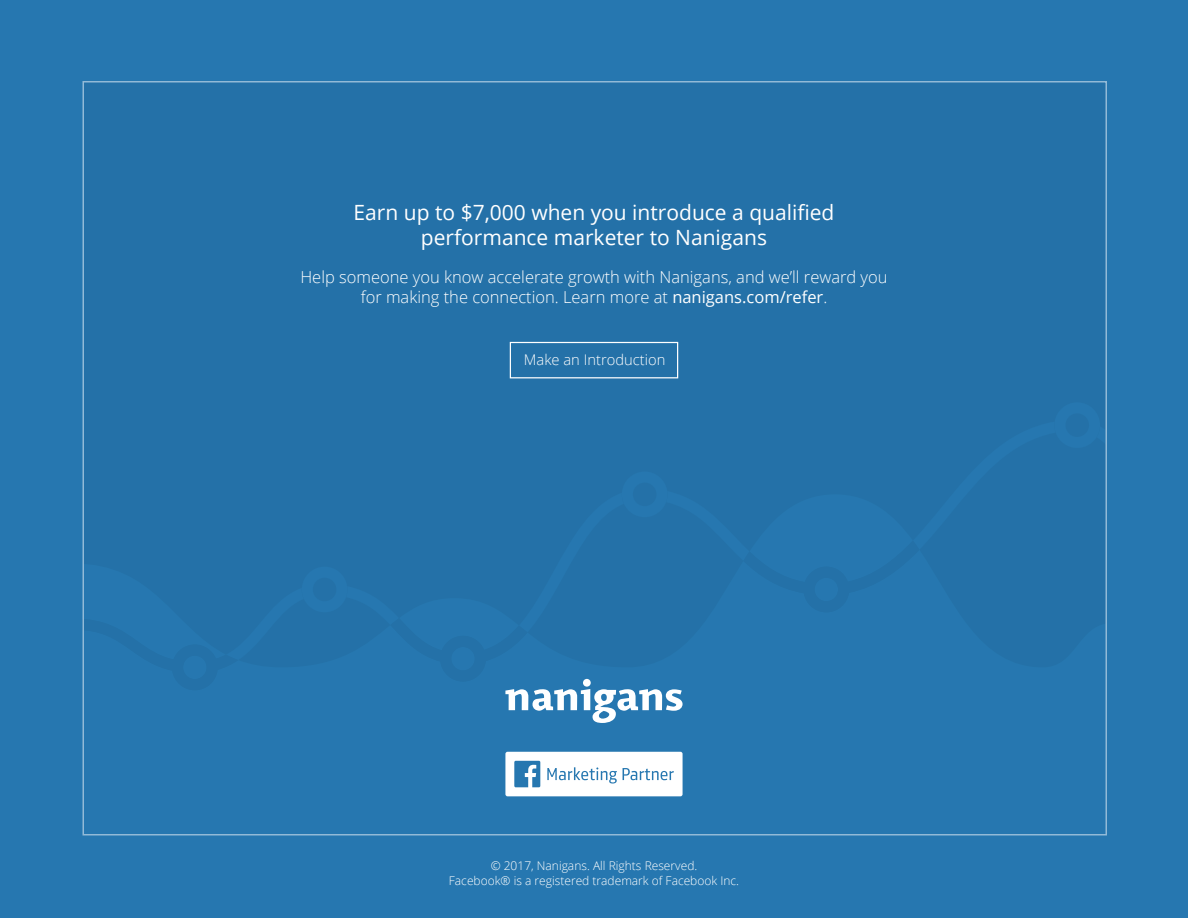
<style>
.page{position:relative;width:1188px;height:918px;background:#2677b0}
.page>*{position:absolute;margin:0;border:0;box-sizing:border-box;transform-origin:0 0}
.t1{font:21px/25.2px "Open Sans";color:#fff;text-align:center}
.t2{font:300 16.5px/19.8px "Open Sans";color:#fff;text-align:center}
.t3{font:300 14.7px "Open Sans";color:#fff}
.t4{font:300 12px/14.4px "Open Sans";color:#fff;text-align:center}
.s1{font-weight:400}
</style>
<div class="page">
<div style="left:83px;top:82px;width:1023px;height:753px;background:#2471a8"></div>
<svg style="left:82px;top:402px;width:1025px;height:321px"></svg>
<svg style="left:505px;top:752px;width:178px;height:44px;background:#e1ecf4"></svg>
<div style="left:510px;top:342px;width:168px;height:36px;border:1px solid #fff"></div>
<p class="t1" style="left:354px;top:199px;width:482px">Earn up to $7,000 when you introduce a qualified performance marketer to Nanigans</p>
<p class="t2" style="left:300px;top:267px;width:589px">Help someone you know accelerate growth with Nanigans, and we’ll reward you for making the connection. Learn more at <span class="s1">nanigans.com/refer</span>.</p>
<p class="t3" style="left:524px;top:350px;width:143px">Make an Introduction</p>
<p class="t4" style="left:449px;top:859px;width:292px">© 2017, Nanigans. All Rights Reserved.<br>Facebook® is a registered trademark of Facebook Inc.</p>
</div>
